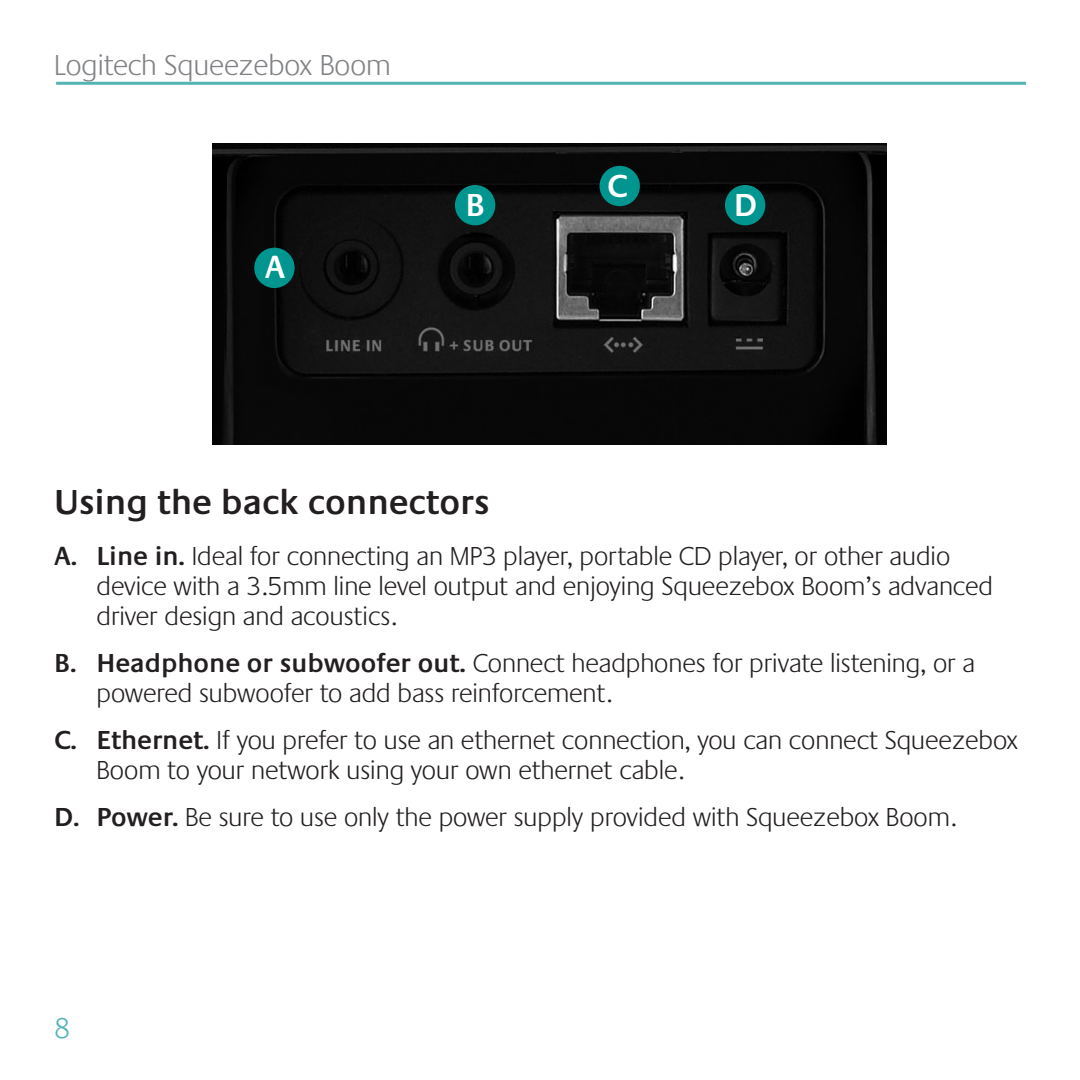
<style>
.page{position:relative;width:1080px;height:1080px;background:#fff}
.page>*{position:absolute;margin:0;border:0;box-sizing:border-box;transform-origin:0 0}
.Level_2_Heading{font:600 36px "Praxis EF";color:#231f20}
.Center_Callout{font:600 33px "Praxis EF";color:#fff}
.t1{font:300 30px "Praxis EF";color:#808285}
.t2{font:300 30px "Praxis EF";color:#52b5b3}
.Lettered_Steps{font:300 27px/30px "Praxis EF";color:#231f20}
.s1{font-weight:600}
</style>
<div class="page">
<hr style="left:56px;top:82px;width:970px;height:3px;background:#52b5b3">
<img style="left:213px;top:143px;width:674px;height:301px">
<div style="left:254px;top:248px;width:41px;height:40px;background:#00958e;border-radius:50%"></div>
<div style="left:455px;top:185px;width:40px;height:40px;background:#00958e;border-radius:50%"></div>
<div style="left:600px;top:166px;width:40px;height:40px;background:#00958e;border-radius:50%"></div>
<div style="left:725px;top:185px;width:40px;height:40px;background:#00958e;border-radius:50%"></div>
<p class="t1" style="left:54px;top:49px;width:338px">Logitech Squeezebox Boom</p>
<p class="Center_Callout" style="left:265px;top:249px;width:22px">A</p>
<p class="Center_Callout" style="left:465px;top:187px;width:21px">B</p>
<p class="Center_Callout" style="left:607px;top:167px;width:22px">C</p>
<p class="Center_Callout" style="left:734px;top:187px;width:25px">D</p>
<p class="Level_2_Heading" style="left:54px;top:482px;width:437px">Using the back connectors</p>
<p class="Lettered_Steps" style="left:97px;top:542px;width:898px;text-indent:-43px"><span class="s1">A. Line in.</span> Ideal for connecting an MP3 player, portable CD player, or other audio device with a 3.5mm line level output and enjoying Squeezebox Boom’s advanced driver design and acoustics.</p>
<p class="Lettered_Steps" style="left:97px;top:649px;width:880px;text-indent:-43px"><span class="s1">B. Headphone or subwoofer out.</span> Connect headphones for private listening, or a powered subwoofer to add bass reinforcement.</p>
<p class="Lettered_Steps" style="left:97px;top:726px;width:923px;text-indent:-43px"><span class="s1">C. Ethernet.</span> If you prefer to use an ethernet connection, you can connect Squeezebox<br>Boom to your network using your own ethernet cable.</p>
<p class="Lettered_Steps" style="left:54px;top:803px;width:905px"><span class="s1">D. Power.</span> Be sure to use only the power supply provided with Squeezebox Boom.</p>
<p class="t2" style="left:54px;top:1012px;width:18px">8</p>
</div>
